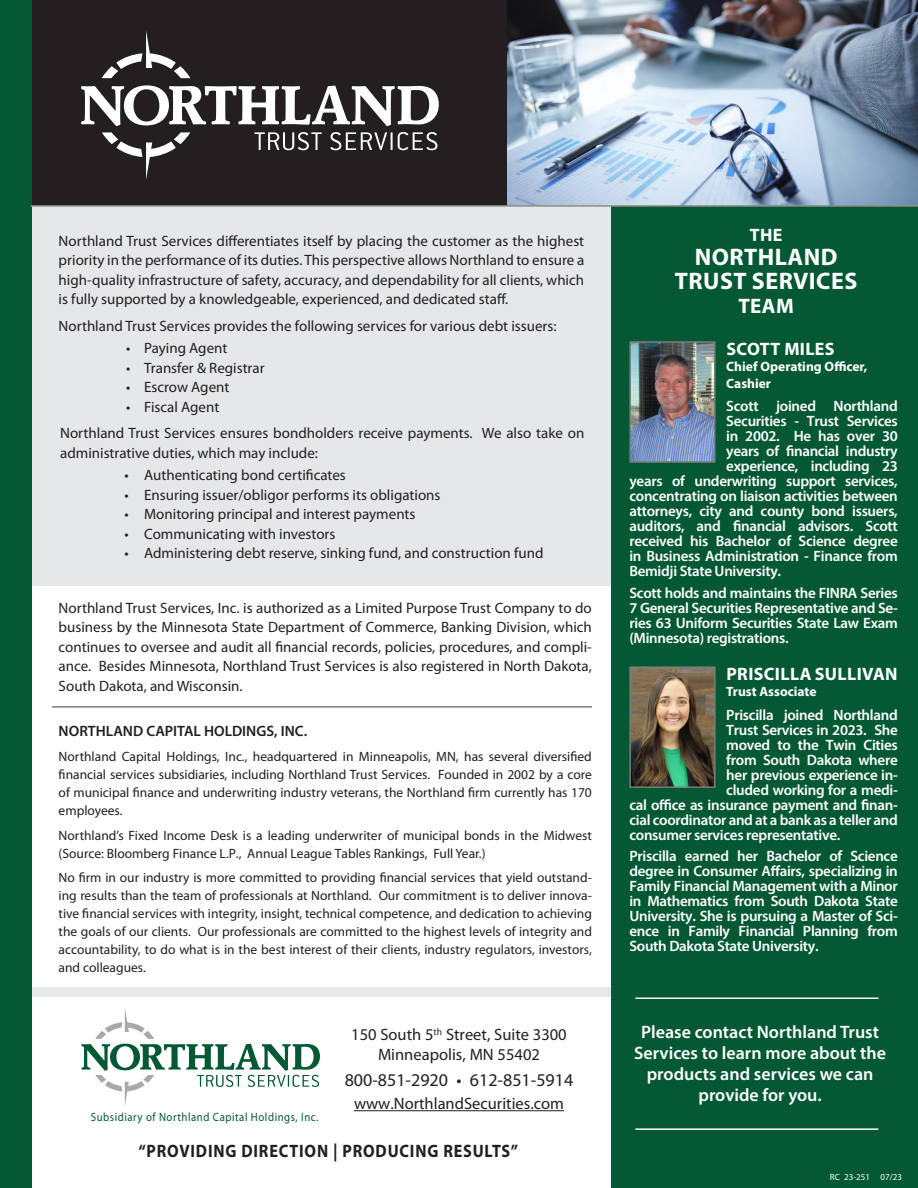
<style>
.page{position:relative;width:918px;height:1188px;background:#fff}
.page>*{position:absolute;margin:0;border:0;box-sizing:border-box;transform-origin:0 0}
.NAMES{font:700 24px "Myriad Pro";letter-spacing:.02em;color:#fff}
.NAMES-2{font:700 21px "Myriad Pro";color:#fff}
.BODYCOPY{font:600 18px/21px "Myriad Pro";color:#fff;text-align:center}
.t1{font:700 18px "Myriad Pro";letter-spacing:.05em;color:#231f20;scale:.9 1}
.NAMES-3{font:700 18px "Myriad Pro";letter-spacing:.02em;color:#fff}
.t2{font:18px "Myriad Pro";color:#231f20}
.t3{font:16.5px "Myriad Pro";color:#231f20}
.BODYCOPY-2{font:15px/19.5px "Myriad Pro";color:#231f20;text-align:justify}
.TITLES{font:600 15px/15px "Myriad Pro";letter-spacing:-.02em;color:#fff;text-align:justify}
.BODYCOPY-3{font:600 15px "Myriad Pro";letter-spacing:-.02em;color:#fff}
.t4{font:600 15px "Myriad Pro";color:#231f20}
.t5{font:13.5px/18px "Myriad Pro";color:#231f20;text-align:justify}
.TITLES-2{font:700 13.5px/16.5px "Myriad Pro";color:#fff}
.t6{font:12px "Myriad Pro";letter-spacing:.05em;color:#045934;scale:.9 1}
.t7{font:9px "Myriad Pro";color:#fff}
</style>
<div class="page">
<div style="left:0;top:205px;width:611px;height:381px;background:#e6e7e9"></div>
<div style="left:0;top:987px;width:624px;height:9px;background:#e6e7e9"></div>
<div style="left:611px;top:205px;width:307px;height:983px;background:#045934"></div>
<hr style="left:354px;top:1110px;width:210px;height:1px;background:#231f20">
<svg style="left:82px;top:1008px;width:238px;height:98px"></svg>
<div style="left:18px;top:0;width:505px;height:206px;background:#231f20"></div>
<div style="left:0;top:0;width:32px;height:1188px;background:#045934"></div>
<svg style="left:102px;top:31px;width:88px;height:47px"></svg>
<svg style="left:102px;top:132px;width:88px;height:48px"></svg>
<svg style="left:255px;top:132px;width:67px;height:18px"></svg>
<svg style="left:330px;top:132px;width:107px;height:18px"></svg>
<svg style="left:81px;top:85px;width:358px;height:41px"></svg>
<img style="left:507px;top:0;width:411px;height:205px">
<img style="left:632px;top:669px;width:81px;height:116px">
<div style="left:629px;top:666px;width:87px;height:122px;border:2px solid #787f7e"></div>
<hr style="left:635px;top:997px;width:243px;height:2px;background:#fff">
<hr style="left:635px;top:1128px;width:243px;height:2px;background:#fff">
<img style="left:632px;top:344px;width:81px;height:116px">
<div style="left:629px;top:341px;width:87px;height:122px;border:2px solid #787f7e"></div>
<hr style="left:52px;top:706px;width:540px;height:2px;background:#787f7e">
<hr style="left:31px;top:205px;width:887px;height:2px;background:#908e89">
<p class="BODYCOPY-2" style="left:59px;top:231px;width:527px">Northland Trust Services differentiates itself by placing the customer as the highest priority in the performance of its duties. This perspective allows Northland to ensure a high-quality infrastructure of safety, accuracy, and dependability for all clients, which is fully supported by a knowledgeable, experienced, and dedicated staff.</p>
<p class="BODYCOPY-2" style="left:59px;top:316px;width:499px">Northland Trust Services provides the following services for various debt issuers:</p>
<p class="BODYCOPY-2" style="left:126px;top:339px;width:103px">• Paying Agent</p>
<p class="BODYCOPY-2" style="left:126px;top:358px;width:140px">• Transfer &amp; Registrar</p>
<p class="BODYCOPY-2" style="left:126px;top:378px;width:105px">• Escrow Agent</p>
<p class="BODYCOPY-2" style="left:126px;top:397px;width:95px">• Fiscal Agent</p>
<p class="BODYCOPY-2" style="left:60px;top:424px;width:526px">Northland Trust Services ensures bondholders receive payments. We also take on administrative duties, which may include:</p>
<p class="BODYCOPY-2" style="left:125px;top:466px;width:223px">• Authenticating bond certificates</p>
<p class="BODYCOPY-2" style="left:125px;top:485px;width:317px">• Ensuring issuer/obligor performs its obligations</p>
<p class="BODYCOPY-2" style="left:125px;top:505px;width:292px">• Monitoring principal and interest payments</p>
<p class="BODYCOPY-2" style="left:125px;top:524px;width:212px">• Communicating with investors</p>
<p class="BODYCOPY-2" style="left:125px;top:544px;width:420px">• Administering debt reserve, sinking fund, and construction fund</p>
<p class="BODYCOPY-2" style="left:59px;top:598px;width:535px">Northland Trust Services, Inc. is authorized as a Limited Purpose Trust Company to do business by the Minnesota State Department of Commerce, Banking Division, which continues to oversee and audit all financial records, policies, procedures, and compli&shy;ance. Besides Minnesota, Northland Trust Services is also registered in North Dakota, South Dakota, and Wisconsin.</p>
<p class="t4" style="left:59px;top:721px;width:250px">NORTHLAND CAPITAL HOLDINGS, INC.</p>
<p class="t5" style="left:59px;top:748px;width:535px">Northland Capital Holdings, Inc., headquartered in Minneapolis, MN, has several diversified financial services subsidiaries, including Northland Trust Services. Founded in 2002 by a core of municipal finance and underwriting industry veterans, the Northland firm currently has 170 employees.</p>
<p class="t5" style="left:59px;top:826px;width:535px">Northland’s Fixed Income Desk is a leading underwriter of municipal bonds in the Midwest (Source: Bloomberg Finance L.P., Annual League Tables Rankings, Full Year.)</p>
<p class="t5" style="left:59px;top:869px;width:535px">No firm in our industry is more committed to providing financial services that yield outstand&shy;ing results than the team of professionals at Northland. Our commitment is to deliver innova&shy;tive financial services with integrity, insight, technical competence, and dedication to achieving the goals of our clients. Our professionals are committed to the highest levels of integrity and accountability, to do what is in the best interest of their clients, industry regulators, investors, and colleagues.</p>
<p class="t3" style="left:351px;top:1026px;width:217px">150 South 5<sup>th</sup> Street, Suite 3300</p>
<p class="t3" style="left:378px;top:1045px;width:163px">Minneapolis, MN 55402</p>
<p class="t2" style="left:345px;top:1070px;width:230px">800-851-2920 • 612-851-5914</p>
<p class="t3" style="left:354px;top:1095px;width:211px">www.NorthlandSecurities.com</p>
<p class="t6" style="left:91px;top:1111px;width:254px">Subsidiary of Northland Capital Holdings, Inc.</p>
<p class="t1" style="left:138px;top:1139px;width:424px">“PROVIDING DIRECTION | PRODUCING RESULTS”</p>
<p class="NAMES-3" style="left:750px;top:223px;width:34px">THE</p>
<p class="NAMES" style="left:695px;top:241px;width:144px">NORTHLAND</p>
<p class="NAMES" style="left:675px;top:265px;width:184px">TRUST SERVICES</p>
<p class="NAMES-2" style="left:738px;top:292px;width:57px">TEAM</p>
<p class="NAMES-3" style="left:726px;top:337px;width:110px">SCOTT MILES</p>
<p class="TITLES-2" style="left:726px;top:358px;width:143px">Chief Operating Officer,<br>Cashier</p>
<p class="BODYCOPY-3" style="left:726px;top:396px;width:173px">Scott joined Northland</p>
<p class="BODYCOPY-3" style="left:726px;top:411px;width:173px">Securities - Trust Services</p>
<p class="BODYCOPY-3" style="left:726px;top:426px;width:173px">in 2002. He has over 30</p>
<p class="BODYCOPY-3" style="left:726px;top:441px;width:173px">years of financial industry</p>
<p class="BODYCOPY-3" style="left:726px;top:456px;width:173px">experience, including 23</p>
<p class="BODYCOPY-3" style="left:629px;top:471px;width:270px">years of underwriting support services,</p>
<p class="BODYCOPY-3" style="left:629px;top:486px;width:270px">concentrating on liaison activities between</p>
<p class="BODYCOPY-3" style="left:629px;top:501px;width:270px">attorneys, city and county bond issuers,</p>
<p class="BODYCOPY-3" style="left:629px;top:516px;width:270px">auditors, and financial advisors. Scott</p>
<p class="BODYCOPY-3" style="left:629px;top:531px;width:270px">received his Bachelor of Science degree</p>
<p class="BODYCOPY-3" style="left:629px;top:546px;width:270px">in Business Administration - Finance from</p>
<p class="BODYCOPY-3" style="left:629px;top:561px;width:153px">Bemidji State University.</p>
<p class="TITLES" style="left:629px;top:585px;width:270px">Scott holds and maintains the FINRA Series 7 General Securities Representative and Se&shy;ries 63 Uniform Securities State Law Exam (Minnesota) registrations.</p>
<p class="NAMES-3" style="left:726px;top:662px;width:173px">PRISCILLA SULLIVAN</p>
<p class="TITLES-2" style="left:726px;top:683px;width:92px">Trust Associate</p>
<p class="TITLES" style="left:726px;top:707px;width:173px">Priscilla joined Northland</p>
<p class="TITLES" style="left:726px;top:722px;width:173px">Trust Services in 2023. She</p>
<p class="TITLES" style="left:726px;top:737px;width:173px">moved to the Twin Cities</p>
<p class="TITLES" style="left:726px;top:752px;width:173px">from South Dakota where</p>
<p class="TITLES" style="left:726px;top:767px;width:173px">her previous experience in-</p>
<p class="TITLES" style="left:726px;top:782px;width:173px">cluded working for a medi-</p>
<p class="TITLES" style="left:629px;top:797px;width:270px">cal office as insurance payment and finan-</p>
<p class="TITLES" style="left:629px;top:812px;width:270px">cial coordinator and at a bank as a teller and</p>
<p class="TITLES" style="left:629px;top:827px;width:212px">consumer services representative.</p>
<p class="TITLES" style="left:629px;top:849px;width:270px">Priscilla earned her Bachelor of Science degree in Consumer Affairs, specializing in Family Financial Management with a Minor in Mathematics from South Dakota State University. She is pursuing a Master of Sci&shy;ence in Family Financial Planning from South Dakota State University.</p>
<p class="BODYCOPY" style="left:634px;top:1021px;width:253px">Please contact Northland Trust<br>Services to learn more about the products and services we can provide for you.</p>
<p class="t7" style="left:830px;top:1172px;width:74px">RC 23-251 07/23</p>
</div>
